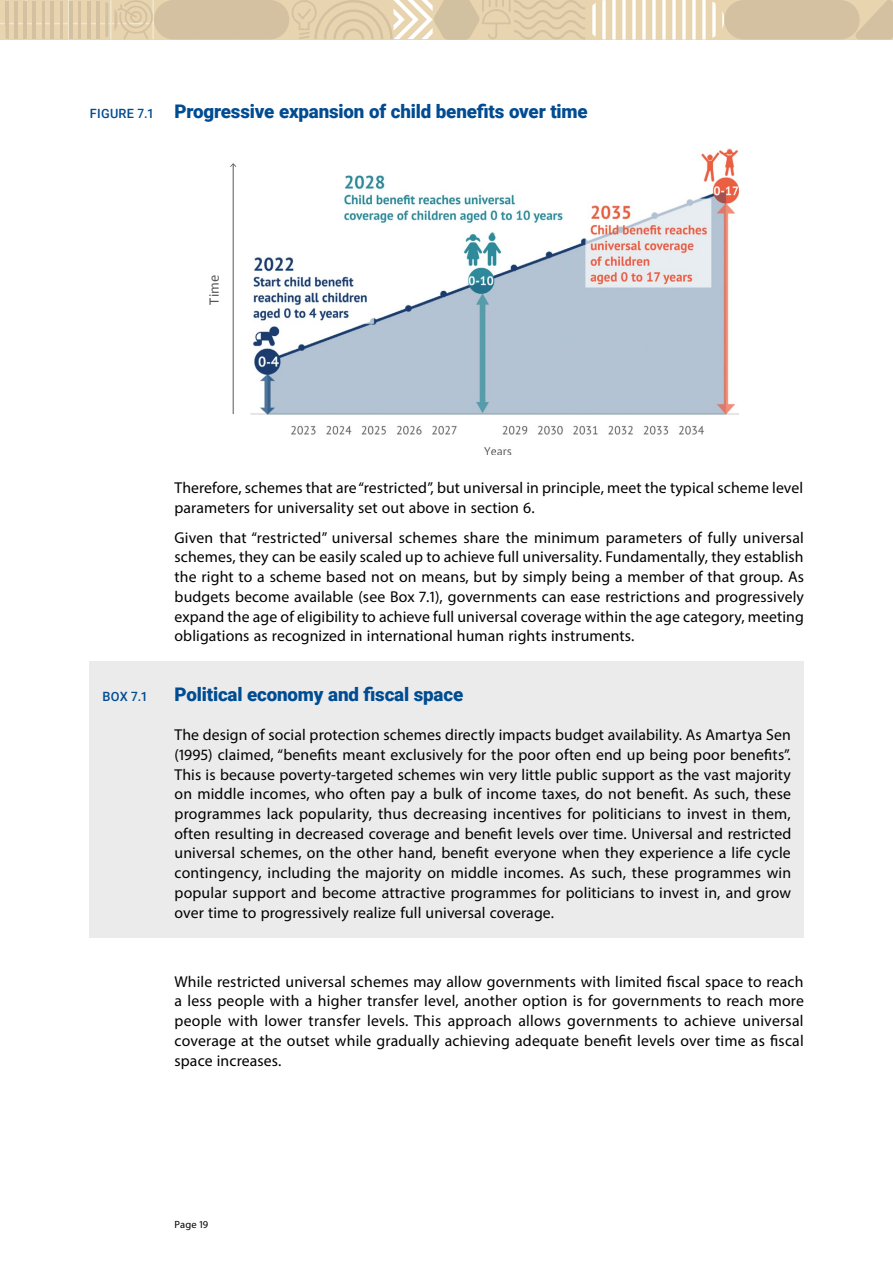
<style>
.page{position:relative;width:893px;height:1263px;background:#fff}
.page>*{position:absolute;margin:0;border:0;box-sizing:border-box;transform-origin:0 0}
.H3_Figure_Header_ind{font:900 18.75px "Roboto";letter-spacing:-.01em;color:#004c92}
.H3_Box_Header_indent{font:900 18.75px "Roboto";letter-spacing:-.01em;color:#004c92}
.B1_Body_indented{font:15.75px/19.8px "Myriad Pro";letter-spacing:.005em;color:#000;text-align:justify}
.B1_Body_Box{font:15.75px/19.8px "Myriad Pro";letter-spacing:.005em;color:#000;text-align:justify}
.t1{font:14.7px "Calibri";color:#575756}
.H3_Box_Header_indent-2{font:500 12.75px "Roboto";color:#004c92}
.t2{font:10.5px "Myriad Pro";letter-spacing:.015em;color:#000}
.s1{font-weight:500;font-size:12.75px}
</style>
<div class="page">
<div style="left:0;top:0;width:893px;height:39px;background:#e8d5b0"></div>
<hr style="left:26px;top:0;width:1px;height:39px;background:#f0e6d0">
<hr style="left:68px;top:0;width:1px;height:39px;background:#f0e6d0">
<hr style="left:110px;top:0;width:2px;height:39px;background:#f0e6d0">
<hr style="left:152px;top:0;width:2px;height:39px;background:#f0e6d0">
<hr style="left:0;top:23px;width:278px;height:1px;background:#f0e6d0">
<svg style="left:586px;top:0;width:138px;height:39px"></svg>
<div style="left:724px;top:0;width:136px;height:39px;background:#d3c1a1;border-radius:20px"></div>
<svg style="left:855px;top:0;width:38px;height:39px"></svg>
<svg style="left:15px;top:26px;width:3px;height:13px"></svg>
<svg style="left:33px;top:26px;width:3px;height:13px"></svg>
<svg style="left:51px;top:26px;width:3px;height:13px"></svg>
<svg style="left:69px;top:26px;width:3px;height:13px"></svg>
<svg style="left:87px;top:26px;width:3px;height:13px"></svg>
<hr style="left:15px;top:2px;width:3px;height:24px;background:#d3c1a1">
<hr style="left:33px;top:2px;width:3px;height:24px;background:#d3c1a1">
<hr style="left:51px;top:2px;width:3px;height:24px;background:#d3c1a1">
<hr style="left:69px;top:2px;width:3px;height:24px;background:#d3c1a1">
<hr style="left:87px;top:2px;width:3px;height:24px;background:#d3c1a1">
<svg style="left:105px;top:2px;width:3px;height:35px"></svg>
<svg style="left:5px;top:1px;width:4px;height:38px"></svg>
<svg style="left:24px;top:1px;width:3px;height:38px"></svg>
<svg style="left:42px;top:1px;width:3px;height:38px"></svg>
<svg style="left:60px;top:1px;width:3px;height:38px"></svg>
<svg style="left:78px;top:1px;width:3px;height:38px"></svg>
<svg style="left:96px;top:1px;width:3px;height:38px"></svg>
<div style="left:154px;top:0;width:135px;height:39px;background:#d3c1a1;border-radius:20px"></div>
<svg style="left:114px;top:0;width:39px;height:39px"></svg>
<svg style="left:291px;top:0;width:294px;height:39px"></svg>
<img style="left:250px;top:149px;width:489px;height:306px">
<div style="left:253px;top:422px;width:34px;height:15px;background:#fff"></div>
<div style="left:463px;top:422px;width:35px;height:15px;background:#fff"></div>
<div style="left:711px;top:422px;width:34px;height:15px;background:#fff"></div>
<hr style="left:233px;top:164px;width:1px;height:250px;background:#575756">
<svg style="left:230px;top:163px;width:6px;height:4px"></svg>
<div style="left:442px;top:135px;width:77px;height:24px;background:#fff"></div>
<div style="left:89px;top:661px;width:715px;height:276px;background:#ebebec"></div>
<p class="H3_Figure_Header_ind" style="left:90px;top:99px;width:500px"><span class="s1">FIGURE 7.1</span> Progressive expansion of child benefits over time</p>
<p class="t1" style="left:204px;top:304px;width:31px;rotate:-90deg">Time</p>
<p class="B1_Body_indented" style="left:175px;top:478px;width:630px">Therefore, schemes that are “restricted”, but universal in principle, meet the typical scheme level parameters for universality set out above in section 6.</p>
<p class="B1_Body_indented" style="left:175px;top:527px;width:631px">Given that “restricted” universal schemes share the minimum parameters of fully universal schemes, they can be easily scaled up to achieve full universality. Fundamentally, they establish the right to a scheme based not on means, but by simply being a member of that group. As budgets become available (see Box 7.1), governments can ease restrictions and progressively expand the age of eligibility to achieve full universal coverage within the age category, meeting obligations as recognized in international human rights instruments.</p>
<p class="H3_Box_Header_indent-2" style="left:102px;top:687px;width:46px">BOX 7.1</p>
<p class="H3_Box_Header_indent" style="left:175px;top:681px;width:290px">Political economy and fiscal space</p>
<p class="B1_Body_Box" style="left:175px;top:725px;width:618px">The design of social protection schemes directly impacts budget availability. As Amartya Sen (1995) claimed, “benefits meant exclusively for the poor often end up being poor benefits”.<br>This is because poverty-targeted schemes win very little public support as the vast majority on middle incomes, who often pay a bulk of income taxes, do not benefit. As such, these programmes lack popularity, thus decreasing incentives for politicians to invest in them, often resulting in decreased coverage and benefit levels over time. Universal and restricted universal schemes, on the other hand, benefit everyone when they experience a life cycle contingency, including the majority on middle incomes. As such, these programmes win popular support and become attractive programmes for politicians to invest in, and grow over time to progressively realize full universal coverage.</p>
<p class="B1_Body_indented" style="left:175px;top:971px;width:631px">While restricted universal schemes may allow governments with limited fiscal space to reach a less people with a higher transfer level, another option is for governments to reach more people with lower transfer levels. This approach allows governments to achieve universal coverage at the outset while gradually achieving adequate benefit levels over time as fiscal space increases.</p>
<p class="t2" style="left:175px;top:1217px;width:35px">Page 19</p>
</div>
